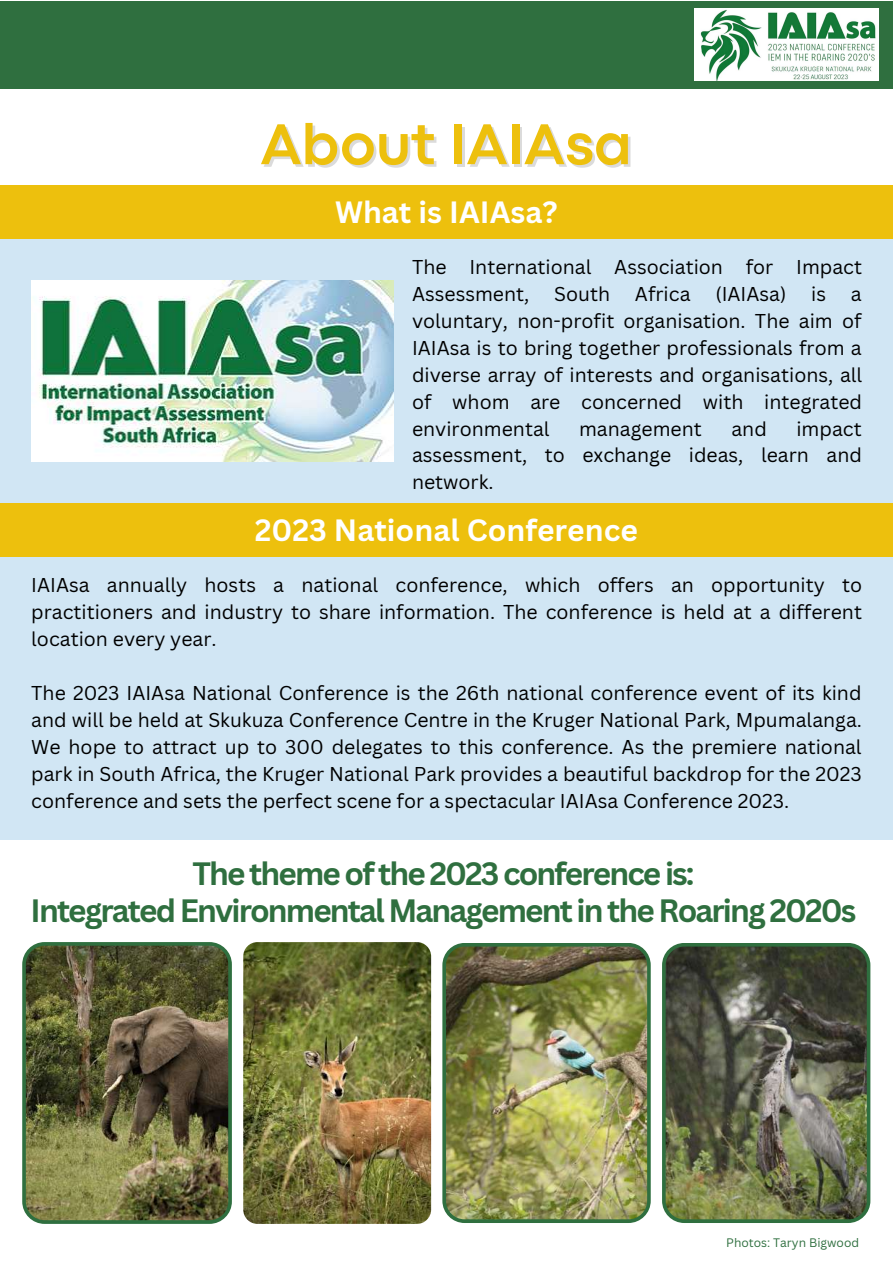
<style>
.page{position:relative;width:893px;height:1264px;background:#fff}
.page>*{position:absolute;margin:0;border:0;box-sizing:border-box;transform-origin:0 0}
.t1{font:700 60px "Codec Pro";color:#edc00d}
.t2{font:700 31.5px/37px "Canva Sans";letter-spacing:-.06em;color:#2f6f3f;text-align:center}
.t3{font:700 30px "Canva Sans";color:#fff}
.t4{font:19.5px/27px "Canva Sans";color:#000;text-align:justify}
.t5{font:12px "Canva Sans";color:#2f6f3f}
</style>
<div class="page">
<div style="left:0;top:1px;width:892px;height:88px;background:#2f6f3f"></div>
<img style="left:694px;top:9px;width:184px;height:72px">
<div style="left:0;top:238px;width:892px;height:265px;background:#d1e6f4"></div>
<img style="left:31px;top:281px;width:362px;height:181px">
<div style="left:0;top:185px;width:892px;height:53px;background:#edc00d"></div>
<div style="left:0;top:557px;width:892px;height:282px;background:#d1e6f4"></div>
<div style="left:0;top:503px;width:892px;height:54px;background:#edc00d"></div>
<img style="left:22px;top:942px;width:210px;height:281px">
<img style="left:243px;top:942px;width:188px;height:281px;border-radius:14px">
<img style="left:442px;top:943px;width:208px;height:279px">
<img style="left:662px;top:943px;width:208px;height:279px">
<h1 class="t1" style="left:261px;top:123px;width:373px">About IAIAsa</h1>
<h3 class="t3" style="left:335px;top:190px;width:224px">What is IAIAsa?</h3>
<p class="t4" style="left:412px;top:252px;width:451px">The International Association for Impact<br>Assessment,</p>
<p class="t4" style="left:554px;top:279px;width:57px">South</p>
<p class="t4" style="left:635px;top:279px;width:57px">Africa</p>
<p class="t4" style="left:715px;top:279px;width:73px">(IAIAsa)</p>
<p class="t4" style="left:811px;top:279px;width:16px">is</p>
<p class="t4" style="left:412px;top:279px;width:451px;text-indent:439px">a voluntary, non-profit organisation. The aim of IAIAsa is to bring together professionals from a diverse array of interests and organisations, all of whom are concerned with integrated environmental</p>
<p class="t4" style="left:412px;top:414px;width:451px;text-indent:384px">impact assessment, to exchange ideas, learn and network.</p>
<p class="t4" style="left:579px;top:414px;width:124px">management</p>
<p class="t4" style="left:731px;top:414px;width:37px">and</p>
<h3 class="t3" style="left:255px;top:509px;width:384px">2023 National Conference</h3>
<p class="t4" style="left:31px;top:571px;width:832px">IAIAsa annually hosts a national conference, which offers an opportunity to practitioners and industry to share information. The conference is held at a different location every year.</p>
<p class="t4" style="left:31px;top:679px;width:832px">The 2023 IAIAsa National Conference is the 26th national conference event of its kind and will be held at Skukuza Conference Centre in the Kruger National Park, Mpumalanga.<br>We hope to attract up to 300 delegates to this conference. As the premiere national park in South Africa, the Kruger National Park provides a beautiful backdrop for the 2023 conference and sets the perfect scene for a spectacular IAIAsa Conference 2023.</p>
<h2 class="t2" style="left:31px;top:854px;width:827px">The theme of the 2023 conference is:<br>Integrated Environmental Management in the Roaring 2020s</h2>
<p class="t5" style="left:726px;top:1233px;width:134px">Photos: Taryn Bigwood</p>
</div>
